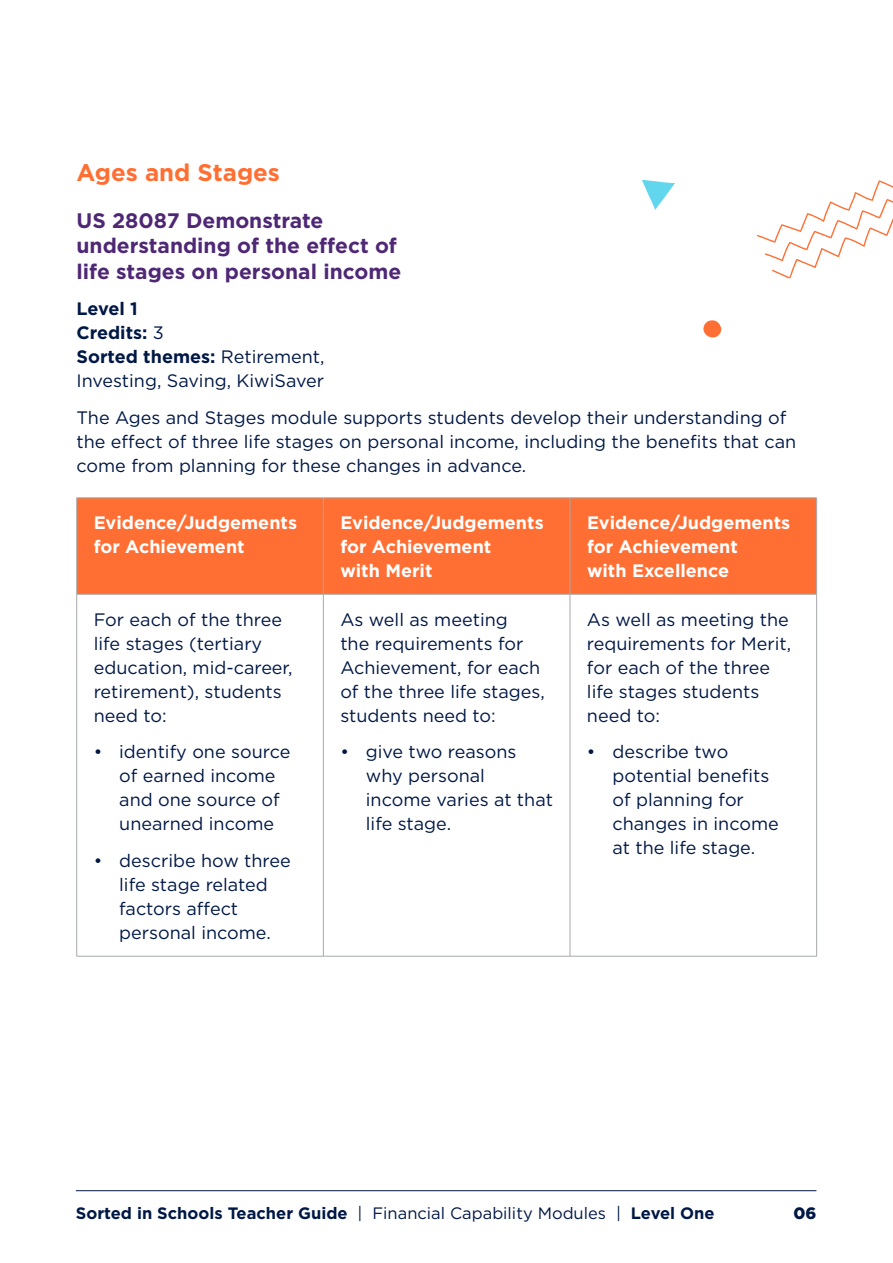
<style>
.page{position:relative;width:893px;height:1263px;background:#fff}
.page>*{position:absolute;margin:0;border:0;box-sizing:border-box;transform-origin:0 0}
.t1{font:700 24px "Gotham";color:#ff6e32}
.t2{font:700 21px/25.5px "Gotham";color:#4f2875}
.t3{font:18px/24px "Gotham";color:#001845}
.t4{font:700 18px/24px "Gotham";color:#fff}
.t5{font:700 16.5px "Gotham";color:#001845}
.t6{font:900 16.5px "Gotham";color:#001845}
.s1{font-weight:700}
.s2{font-weight:400}
</style>
<div class="page">
<hr style="left:76px;top:1190px;width:740px;height:1px;background:#001845">
<div style="left:77px;top:498px;width:739px;height:96px;background:#ff6e32"></div>
<hr style="left:77px;top:497px;width:246px;height:1px;background:#a7a9ac">
<hr style="left:76px;top:498px;width:1px;height:96px;background:#a7a9ac">
<hr style="left:323px;top:497px;width:247px;height:1px;background:#a7a9ac">
<hr style="left:323px;top:498px;width:1px;height:96px;background:#a7a9ac">
<hr style="left:570px;top:497px;width:247px;height:1px;background:#a7a9ac">
<hr style="left:570px;top:498px;width:1px;height:96px;background:#a7a9ac">
<hr style="left:816px;top:498px;width:1px;height:96px;background:#a7a9ac">
<hr style="left:77px;top:594px;width:246px;height:1px;background:#a7a9ac">
<hr style="left:76px;top:594px;width:1px;height:362px;background:#a7a9ac">
<hr style="left:323px;top:594px;width:247px;height:1px;background:#a7a9ac">
<hr style="left:323px;top:594px;width:1px;height:362px;background:#a7a9ac">
<hr style="left:570px;top:594px;width:247px;height:1px;background:#a7a9ac">
<hr style="left:570px;top:594px;width:1px;height:362px;background:#a7a9ac">
<hr style="left:816px;top:594px;width:1px;height:362px;background:#a7a9ac">
<hr style="left:77px;top:956px;width:246px;height:1px;background:#a7a9ac">
<hr style="left:323px;top:956px;width:247px;height:1px;background:#a7a9ac">
<hr style="left:570px;top:956px;width:247px;height:1px;background:#a7a9ac">
<svg style="left:757px;top:180px;width:136px;height:99px"></svg>
<svg style="left:703px;top:320px;width:19px;height:18px"></svg>
<svg style="left:642px;top:180px;width:33px;height:29px"></svg>
<h1 class="t1" style="left:77px;top:156px;width:205px">Ages and Stages</h1>
<p class="t2" style="left:77px;top:207px;width:326px">US 28087 Demonstrate understanding of the effect of life stages on personal income</p>
<p class="t3" style="left:77px;top:297px;width:249px"><span class="s1">Level 1<br>Credits:</span> 3<br><span class="s1">Sorted themes:</span> Retirement,<br>Investing, Saving, KiwiSaver</p>
<p class="t3" style="left:77px;top:405px;width:721px">The Ages and Stages module supports students develop their understanding of the effect of three life stages on personal income, including the benefits that can come from planning for these changes in advance.</p>
<p class="t4" style="left:94px;top:511px;width:205px">Evidence/Judgements for Achievement</p>
<p class="t4" style="left:340px;top:511px;width:205px">Evidence/Judgements for Achievement<br>with Merit</p>
<p class="t4" style="left:587px;top:511px;width:205px">Evidence/Judgements for Achievement<br>with Excellence</p>
<p class="t3" style="left:94px;top:607px;width:200px">For each of the three life stages (tertiary education, mid-career, retirement), students need to:</p>
<p class="t3" style="left:119px;top:740px;width:173px;text-indent:-26px">• identify one source of earned income and one source of unearned income</p>
<p class="t3" style="left:119px;top:848px;width:173px;text-indent:-26px">• describe how three life stage related factors affect personal income.</p>
<p class="t3" style="left:587px;top:607px;width:206px">As well as meeting the requirements for Merit, for each of the three life stages students need to:</p>
<p class="t3" style="left:612px;top:739px;width:168px;text-indent:-26px">• describe two potential benefits of planning for changes in income at the life stage.</p>
<p class="t3" style="left:340px;top:607px;width:206px">As well as meeting<br>the requirements for<br>Achievement, for each of the three life stages, students need to:</p>
<p class="t3" style="left:366px;top:739px;width:189px;text-indent:-26px">• give two reasons why personal income varies at that life stage.</p>
<p class="t5" style="left:76px;top:1202px;width:640px">Sorted in Schools Teacher Guide <span class="s2">| Financial Capability Modules |</span> Level One</p>
<p class="t6" style="left:793px;top:1201px;width:24px">06</p>
</div>
